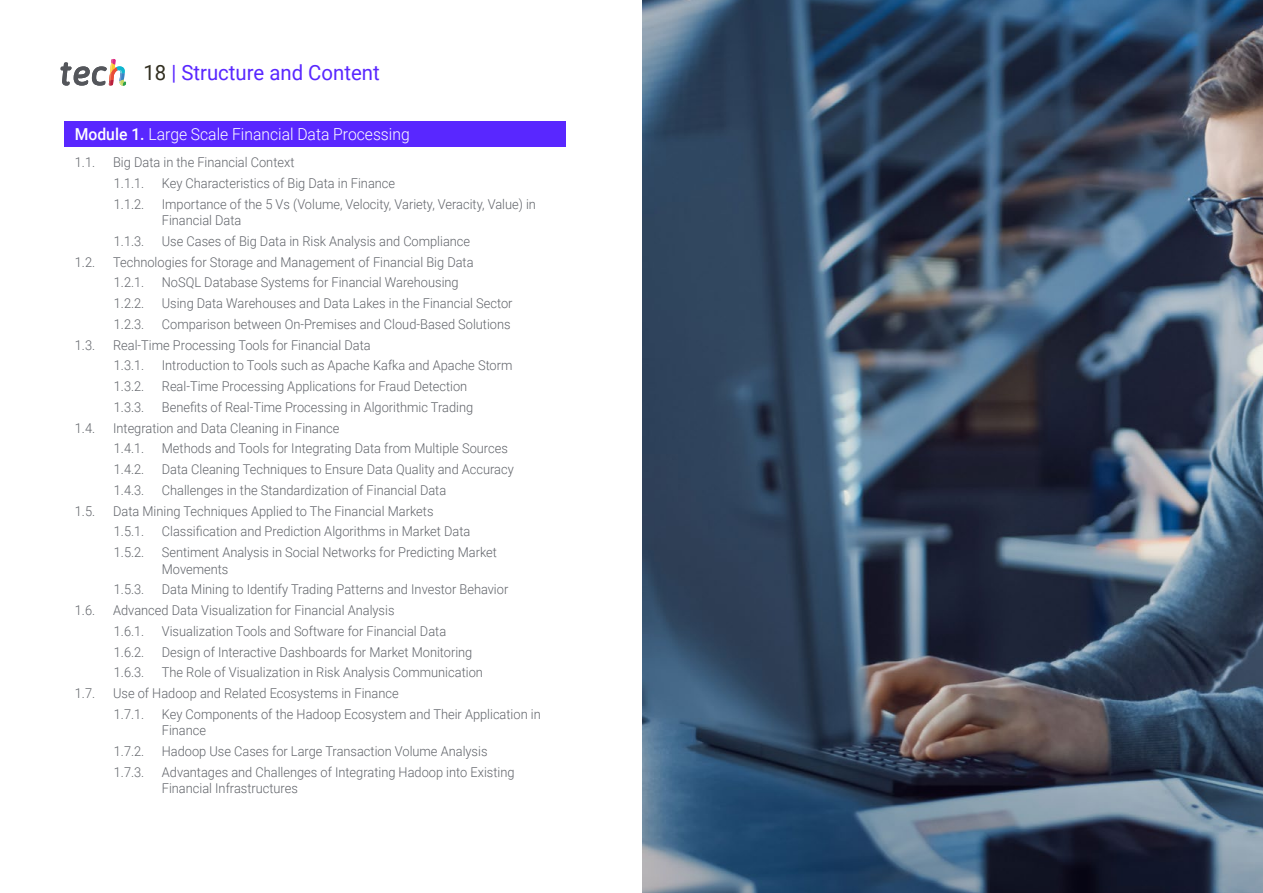
<style>
.page{position:relative;width:1263px;height:893px;background:#fff}
.page>*{position:absolute;margin:0;border:0;box-sizing:border-box;transform-origin:0 0}
.t1{font:21px "Roboto";color:#5927ff}
.t2{font:300 16.5px "Roboto";color:#fff;scale:.95 1}
.t3{font:300 13.5px/20.7px "Roboto";color:#61646a;scale:.95 1}
.s1{color:#312e20}
.s2{font-weight:500}
</style>
<div class="page">
<div style="left:64px;top:121px;width:502px;height:25px;background:#5927ff"></div>
<img style="left:643px;top:0;width:620px;height:893px">
<svg style="left:61px;top:59px;width:65px;height:27px"></svg>
<h1 class="t1" style="left:144px;top:57px;width:238px"><span class="s1">18</span> | Structure and Content</h1>
<p class="t2" style="left:75px;top:123px;width:354px"><span class="s2">Module 1.</span> Large Scale Financial Data Processing</p>
<p class="t3" style="left:75px;top:151px;width:23px">1.1.</p>
<p class="t3" style="left:113px;top:151px;width:192px">Big Data in the Financial Context<br>1.1.1.</p>
<p class="t3" style="left:162px;top:172px;width:247px">Key Characteristics of Big Data in Finance</p>
<p class="t3" style="left:114px;top:193px;width:34px">1.1.2.</p>
<p class="t3" style="left:162px;top:195px;width:395px;line-height:16.5px">Importance of the 5 Vs (Volume, Velocity, Variety, Veracity, Value) in<br>Financial Data</p>
<p class="t3" style="left:114px;top:230px;width:34px">1.1.3.</p>
<p class="t3" style="left:162px;top:230px;width:326px">Use Cases of Big Data in Risk Analysis and Compliance</p>
<p class="t3" style="left:75px;top:251px;width:23px">1.2.</p>
<p class="t3" style="left:113px;top:251px;width:381px">Technologies for Storage and Management of Financial Big Data<br>1.2.1.</p>
<p class="t3" style="left:162px;top:272px;width:314px">NoSQL Database Systems for Financial Warehousing</p>
<p class="t3" style="left:114px;top:292px;width:34px">1.2.2.</p>
<p class="t3" style="left:162px;top:292px;width:371px">Using Data Warehouses and Data Lakes in the Financial Sector</p>
<p class="t3" style="left:114px;top:313px;width:34px">1.2.3.</p>
<p class="t3" style="left:162px;top:313px;width:369px">Comparison between On-Premises and Cloud-Based Solutions</p>
<p class="t3" style="left:75px;top:334px;width:23px">1.3.</p>
<p class="t3" style="left:113px;top:334px;width:273px">Real-Time Processing Tools for Financial Data<br>1.3.1.</p>
<p class="t3" style="left:162px;top:355px;width:371px">Introduction to Tools such as Apache Kafka and Apache Storm</p>
<p class="t3" style="left:114px;top:375px;width:34px">1.3.2.</p>
<p class="t3" style="left:162px;top:375px;width:323px">Real-Time Processing Applications for Fraud Detection</p>
<p class="t3" style="left:114px;top:396px;width:34px">1.3.3.</p>
<p class="t3" style="left:162px;top:396px;width:329px">Benefits of Real-Time Processing in Algorithmic Trading</p>
<p class="t3" style="left:75px;top:417px;width:23px">1.4.</p>
<p class="t3" style="left:113px;top:417px;width:240px">Integration and Data Cleaning in Finance<br>1.4.1.</p>
<p class="t3" style="left:162px;top:438px;width:366px">Methods and Tools for Integrating Data from Multiple Sources</p>
<p class="t3" style="left:114px;top:458px;width:34px">1.4.2.</p>
<p class="t3" style="left:162px;top:458px;width:372px">Data Cleaning Techniques to Ensure Data Quality and Accuracy</p>
<p class="t3" style="left:114px;top:479px;width:34px">1.4.3.</p>
<p class="t3" style="left:162px;top:479px;width:301px">Challenges in the Standardization of Financial Data</p>
<p class="t3" style="left:75px;top:500px;width:23px">1.5.</p>
<p class="t3" style="left:113px;top:500px;width:339px">Data Mining Techniques Applied to The Financial Markets<br>1.5.1.</p>
<p class="t3" style="left:162px;top:521px;width:326px">Classification and Prediction Algorithms in Market Data</p>
<p class="t3" style="left:114px;top:541px;width:34px">1.5.2.</p>
<p class="t3" style="left:162px;top:544px;width:354px;line-height:16.5px">Sentiment Analysis in Social Networks for Predicting Market<br>Movements</p>
<p class="t3" style="left:114px;top:579px;width:34px">1.5.3.</p>
<p class="t3" style="left:162px;top:579px;width:366px">Data Mining to Identify Trading Patterns and Investor Behavior</p>
<p class="t3" style="left:75px;top:599px;width:23px">1.6.</p>
<p class="t3" style="left:113px;top:599px;width:298px">Advanced Data Visualization for Financial Analysis<br>1.6.1.</p>
<p class="t3" style="left:162px;top:620px;width:301px">Visualization Tools and Software for Financial Data</p>
<p class="t3" style="left:114px;top:641px;width:34px">1.6.2.</p>
<p class="t3" style="left:162px;top:641px;width:328px">Design of Interactive Dashboards for Market Monitoring</p>
<p class="t3" style="left:114px;top:662px;width:34px">1.6.3.</p>
<p class="t3" style="left:162px;top:662px;width:339px">The Role of Visualization in Risk Analysis Communication</p>
<p class="t3" style="left:75px;top:682px;width:23px">1.7.</p>
<p class="t3" style="left:113px;top:682px;width:302px">Use of Hadoop and Related Ecosystems in Finance<br>1.7.1.</p>
<p class="t3" style="left:162px;top:705px;width:400px;line-height:16.5px">Key Components of the Hadoop Ecosystem and Their Application in<br>Finance</p>
<p class="t3" style="left:114px;top:740px;width:34px">1.7.2.</p>
<p class="t3" style="left:162px;top:740px;width:344px">Hadoop Use Cases for Large Transaction Volume Analysis</p>
<p class="t3" style="left:114px;top:761px;width:34px">1.7.3.</p>
<p class="t3" style="left:162px;top:763px;width:373px;line-height:16.5px">Advantages and Challenges of Integrating Hadoop into Existing<br>Financial Infrastructures</p>
</div>
